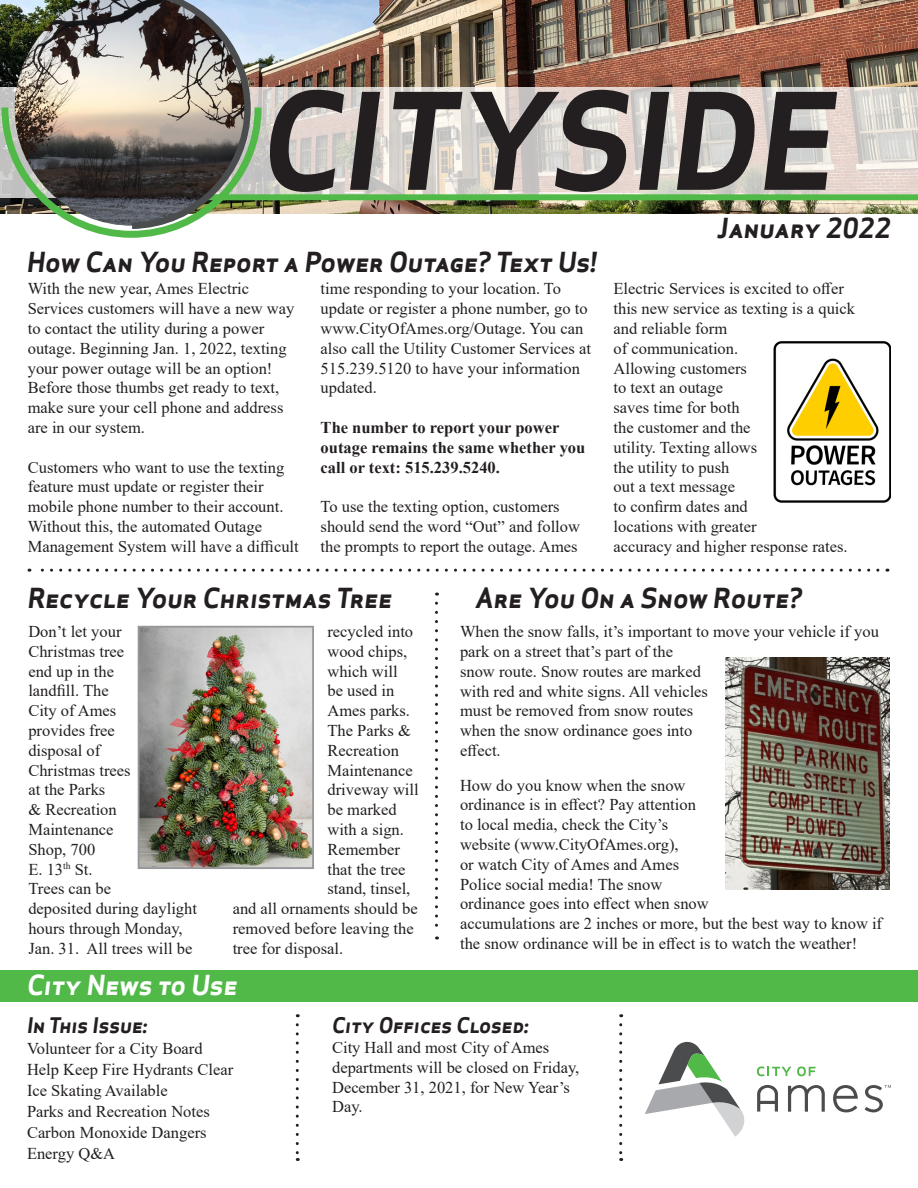
<style>
.page{position:relative;width:918px;height:1188px;background:#fff}
.page>*{position:absolute;margin:0;border:0;box-sizing:border-box;transform-origin:0 0}
.t1{font:italic 700 130.65px "Apex Sans";color:#231f20}
.t2{font:italic 700 27px "Apex Sans";color:#231f20}
.t3{font:italic 700 27px "Apex Sans";color:#fff}
.t4{font:italic 700 21px "Apex Sans";color:#231f20}
.t5{font:16.5px/19.8px "Times New Roman";color:#231f20}
.t6{font:700 16.5px/19.8px "Times New Roman";color:#231f20}
</style>
<div class="page">
<img style="left:0;top:0;width:918px;height:214px">
<svg style="left:0;top:87px;width:918px;height:110px;background:#ddd7d1"></svg>
<div style="left:197px;top:194px;width:721px;height:6px;background:#51b948"></div>
<div style="left:0;top:970px;width:918px;height:31px;background:#51b948"></div>
<svg style="left:296px;top:1025px;width:3px;height:136px"></svg>
<svg style="left:619px;top:1025px;width:3px;height:136px"></svg>
<svg style="left:29px;top:569px;width:849px;height:3px"></svg>
<svg style="left:757px;top:1067px;width:34px;height:9px"></svg>
<svg style="left:797px;top:1067px;width:19px;height:9px"></svg>
<svg style="left:645px;top:1042px;width:100px;height:95px"></svg>
<svg style="left:788px;top:1085px;width:37px;height:27px"></svg>
<svg style="left:833px;top:1085px;width:25px;height:27px"></svg>
<svg style="left:757px;top:1085px;width:21px;height:27px"></svg>
<svg style="left:865px;top:1085px;width:26px;height:27px"></svg>
<img style="left:1px;top:0;width:261px;height:238px">
<img style="left:141px;top:629px;width:170px;height:237px">
<div style="left:138px;top:626px;width:176px;height:243px;border:2px solid #95979a"></div>
<img style="left:725px;top:658px;width:165px;height:232px">
<svg style="left:435px;top:603px;width:3px;height:337px"></svg>
<img style="left:773px;top:341px;width:118px;height:162px">
<p class="t1" style="left:262px;top:57px;width:576px">CITYSIDE</p>
<p class="t2" style="left:718px;top:211px;width:175px">January 2022</p>
<p class="t2" style="left:27px;top:244px;width:571px">How Can You Report a Power Outage? Text Us!</p>
<p class="t5" style="left:321px;top:278px;width:272px">time responding to your location. To update or register a phone number, go to www.CityOfAmes.org/Outage. You can also call the Utility Customer Services at 515.239.5120 to have your information updated.</p>
<p class="t6" style="left:321px;top:417px;width:266px">The number to report your power outage remains the same whether you call or text: 515.239.5240.</p>
<p class="t5" style="left:321px;top:496px;width:261px">To use the texting option, customers should send the word “Out” and follow the prompts to report the outage. Ames</p>
<p class="t5" style="left:614px;top:278px;width:243px">Electric Services is excited to offer this new service as texting is a quick and reliable form<br>of communication.<br>Allowing customers<br>to text an outage<br>saves time for both<br>the customer and the<br>utility. Texting allows<br>the utility to push<br>out a text message<br>to confirm dates and<br>locations with greater<br>accuracy and higher response rates.</p>
<p class="t2" style="left:476px;top:581px;width:329px">Are You On a Snow Route?</p>
<p class="t5" style="left:28px;top:278px;width:268px">With the new year, Ames Electric Services customers will have a new way to contact the utility during a power outage. Beginning Jan. 1, 2022, texting your power outage will be an option!<br>Before those thumbs get ready to text, make sure your cell phone and address are in our system.</p>
<p class="t5" style="left:28px;top:457px;width:273px">Customers who want to use the texting feature must update or register their mobile phone number to their account.<br>Without this, the automated Outage Management System will have a difficult</p>
<p class="t2" style="left:28px;top:580px;width:366px">Recycle Your Christmas Tree</p>
<p class="t5" style="left:28px;top:621px;width:170px">Don’t let your<br>Christmas tree<br>end up in the<br>landfill. The<br>City of Ames<br>provides free<br>disposal of<br>Christmas trees<br>at the Parks<br>&amp; Recreation<br>Maintenance<br>Shop, 700<br>E. 13<sup>th</sup> St.<br>Trees can be<br>deposited during daylight hours through Monday,<br>Jan. 31. All trees will be</p>
<p class="t5" style="left:327px;top:621px;width:87px">recycled into</p>
<p class="t5" style="left:327px;top:641px;width:81px">wood chips,</p>
<p class="t5" style="left:327px;top:661px;width:72px">which will</p>
<p class="t5" style="left:327px;top:680px;width:68px">be used in</p>
<p class="t5" style="left:327px;top:700px;width:84px">Ames parks.</p>
<p class="t5" style="left:327px;top:720px;width:85px">The Parks &amp;</p>
<p class="t5" style="left:327px;top:740px;width:73px">Recreation</p>
<p class="t5" style="left:327px;top:760px;width:87px">Maintenance</p>
<p class="t5" style="left:327px;top:779px;width:93px">driveway will</p>
<p class="t5" style="left:327px;top:799px;width:71px">be marked</p>
<p class="t5" style="left:327px;top:819px;width:78px">with a sign.</p>
<p class="t5" style="left:327px;top:839px;width:74px">Remember</p>
<p class="t5" style="left:327px;top:859px;width:79px">that the tree</p>
<p class="t5" style="left:327px;top:878px;width:84px">stand, tinsel,</p>
<p class="t5" style="left:233px;top:898px;width:187px">and all ornaments should be</p>
<p class="t5" style="left:233px;top:918px;width:182px">removed before leaving the</p>
<p class="t5" style="left:233px;top:938px;width:112px">tree for disposal.</p>
<p class="t3" style="left:27px;top:967px;width:212px">City News to Use</p>
<p class="t5" style="left:460px;top:621px;width:420px">When the snow falls, it’s important to move your vehicle if you park on a street that’s part of the<br>snow route. Snow routes are marked<br>with red and white signs. All vehicles<br>must be removed from snow routes<br>when the snow ordinance goes into<br>effect.</p>
<p class="t5" style="left:460px;top:775px;width:424px">How do you know when the snow<br>ordinance is in effect? Pay attention<br>to local media, check the City’s<br>website (www.CityOfAmes.org),<br>or watch City of Ames and Ames<br>Police social media! The snow<br>ordinance goes into effect when snow<br>accumulations are 2 inches or more, but the best way to know if the snow ordinance will be in effect is to watch the weather!</p>
<p class="t4" style="left:27px;top:1012px;width:122px">In This Issue:</p>
<p class="t5" style="left:27px;top:1038px;width:177px">Volunteer for a City Board</p>
<p class="t5" style="left:27px;top:1059px;width:208px">Help Keep Fire Hydrants Clear</p>
<p class="t5" style="left:27px;top:1080px;width:142px">Ice Skating Available</p>
<p class="t5" style="left:27px;top:1101px;width:184px">Parks and Recreation Notes</p>
<p class="t5" style="left:27px;top:1122px;width:181px">Carbon Monoxide Dangers</p>
<p class="t5" style="left:27px;top:1143px;width:90px">Energy Q&amp;A</p>
<p class="t4" style="left:332px;top:1012px;width:198px">City Offices Closed:</p>
<p class="t5" style="left:332px;top:1037px;width:249px">City Hall and most City of Ames departments will be closed on Friday,<br>December 31, 2021, for New Year’s<br>Day.</p>
</div>
